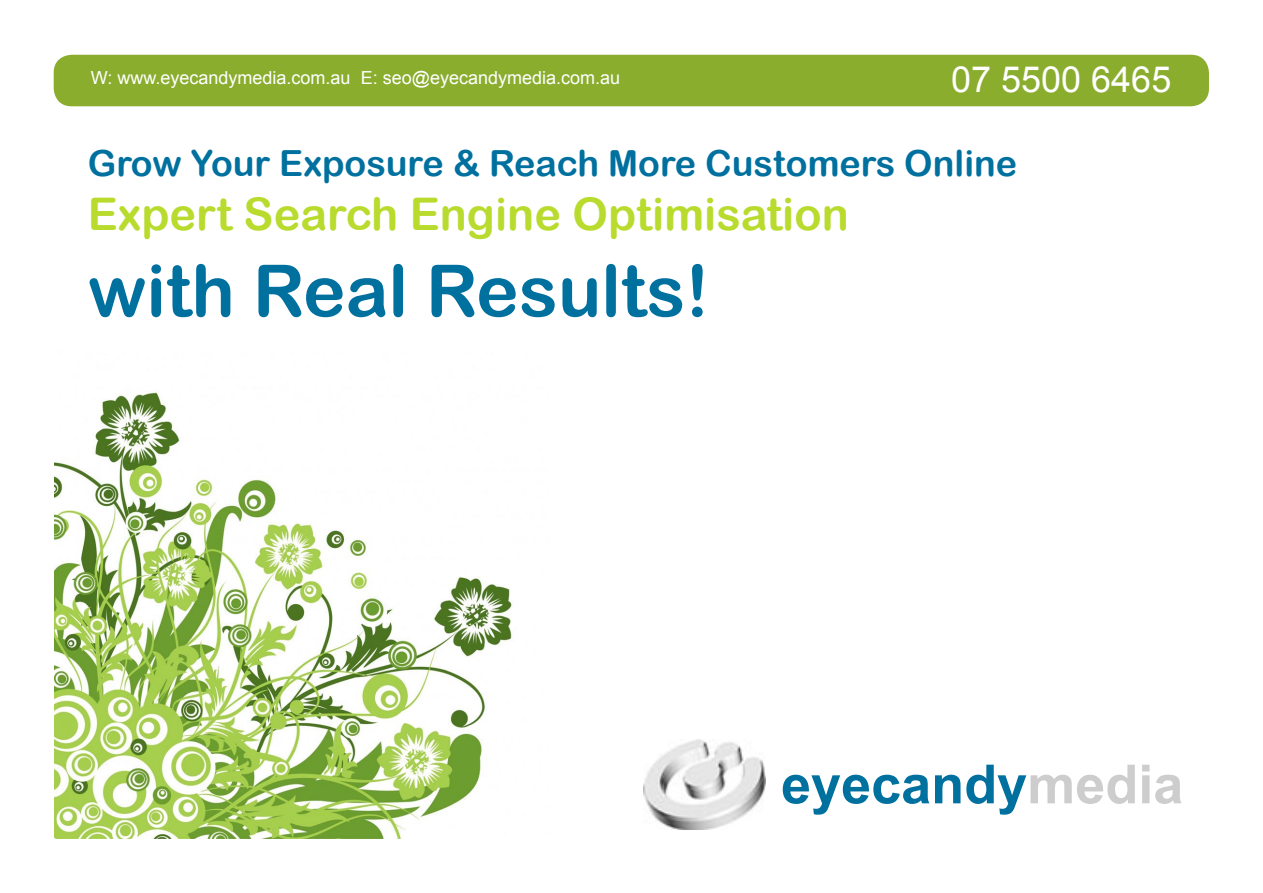
<style>
.page{position:relative;width:1263px;height:893px;background:#fff}
.page>*{position:absolute;margin:0;border:0;box-sizing:border-box;transform-origin:0 0}
.t1{font:72px "Arial Rounded MT Bold";color:#00709f}
.t2{font:700 54px "Arial";color:#00709f}
.t3{font:45px "Arial Rounded MT Bold";color:#b8db2e}
.t4{font:36px "Arial Rounded MT Bold";color:#00709f}
.t5{font:36px "Arial";color:#fff}
.t6{font:18px "Arial";color:#fff}
.s1{color:#cdcdcd}
</style>
<div class="page">
<img style="left:54px;top:392px;width:459px;height:447px">
<img style="left:644px;top:740px;width:121px;height:90px">
<div style="left:54px;top:55px;width:1155px;height:51px;background:#8aad2e"></div>
<p class="t6" style="left:91px;top:66px;width:531px">W: www.eyecandymedia.com.au E: seo@eyecandymedia.com.au</p>
<p class="t5" style="left:951px;top:56px;width:222px">07 5500 6465</p>
<p class="t4" style="left:88px;top:142px;width:931px">Grow Your Exposure &amp; Reach More Customers Online</p>
<p class="t3" style="left:88px;top:187px;width:762px">Expert Search Engine Optimisation</p>
<p class="t1" style="left:88px;top:248px;width:623px">with Real Results!</p>
<p class="t2" style="left:781px;top:749px;width:404px">eyecandy<span class="s1">media</span></p>
</div>
